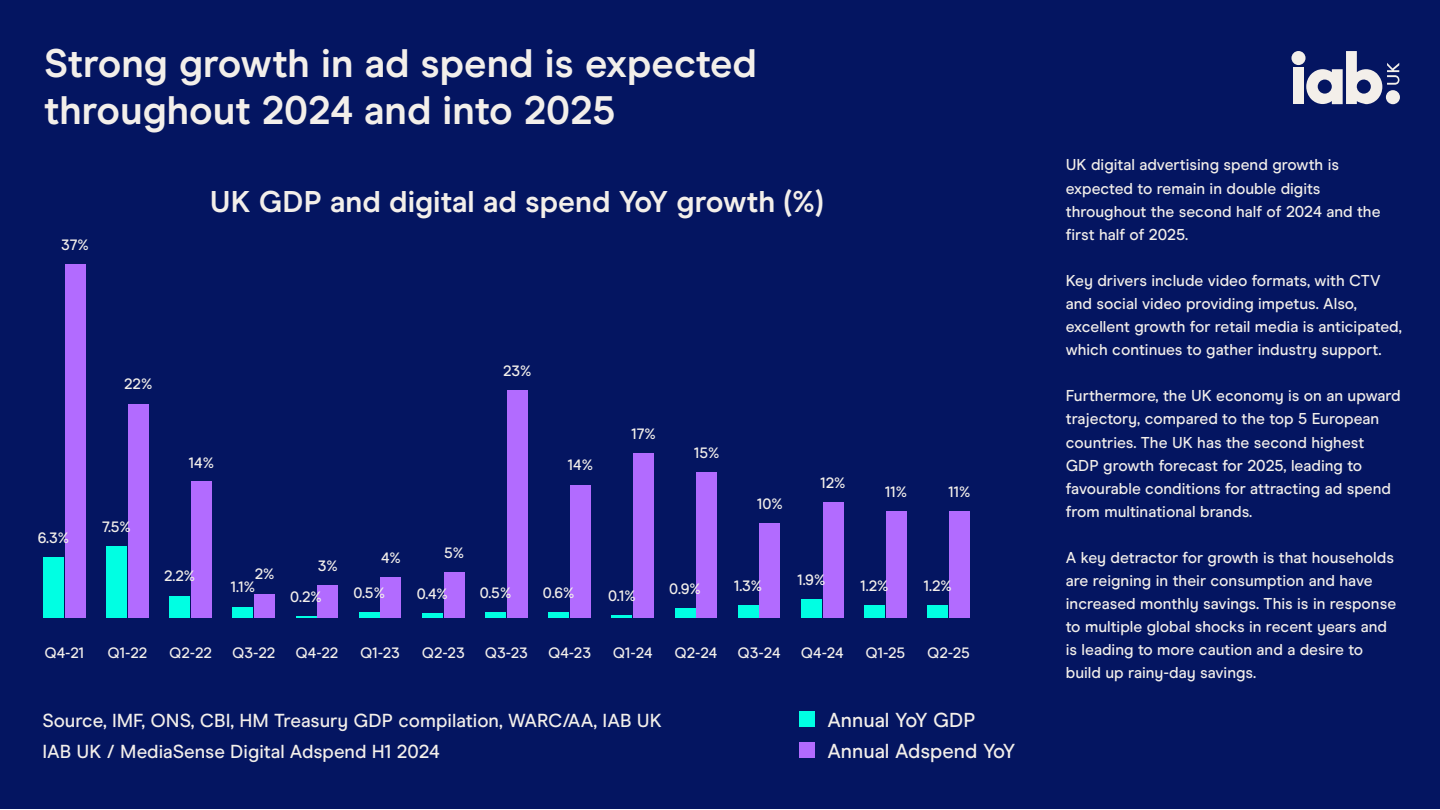
<style>
.page{position:relative;width:1440px;height:810px;background:#fff}
.page>*{position:absolute;margin:0;border:0;box-sizing:border-box;transform-origin:0 0}
.t1{font:700 39.75px/47.7px "Modern Era";color:#f3efea}
.t2{font:700 30px "Modern Era";color:#f3efea}
.t3{font:500 20.25px "Modern Era";color:#f3efea}
.t4{font:500 18.9px "Modern Era";color:#f3efea}
.t5{font:500 18.83px "Modern Era";color:#f3efea}
.t6{font:500 15.75px/23.1px "Modern Era";color:#f3efea}
.t7{font:500 15px "Modern Era";color:#f3efea}
</style>
<div class="page">
<div style="left:0;top:0;width:1440px;height:809px;background:#041561"></div>
<div style="left:799px;top:712px;width:16px;height:15px;background:#00ffe3"></div>
<div style="left:799px;top:743px;width:16px;height:15px;background:#b26bff"></div>
<div style="left:43px;top:557px;width:20px;height:61px;background:#00ffe3"></div>
<div style="left:65px;top:265px;width:20px;height:353px;background:#b26bff"></div>
<div style="left:107px;top:546px;width:20px;height:72px;background:#00ffe3"></div>
<div style="left:128px;top:404px;width:20px;height:214px;background:#b26bff"></div>
<div style="left:170px;top:596px;width:20px;height:22px;background:#00ffe3"></div>
<div style="left:191px;top:481px;width:20px;height:137px;background:#b26bff"></div>
<div style="left:233px;top:607px;width:20px;height:11px;background:#00ffe3"></div>
<div style="left:255px;top:594px;width:20px;height:24px;background:#b26bff"></div>
<hr style="left:296px;top:616px;width:20px;height:2px;background:#00ffe3">
<div style="left:318px;top:585px;width:20px;height:33px;background:#b26bff"></div>
<div style="left:359px;top:612px;width:20px;height:6px;background:#00ffe3"></div>
<div style="left:381px;top:577px;width:20px;height:41px;background:#b26bff"></div>
<div style="left:422px;top:613px;width:20px;height:5px;background:#00ffe3"></div>
<div style="left:444px;top:572px;width:20px;height:46px;background:#b26bff"></div>
<div style="left:486px;top:612px;width:20px;height:6px;background:#00ffe3"></div>
<div style="left:507px;top:391px;width:20px;height:227px;background:#b26bff"></div>
<div style="left:549px;top:612px;width:20px;height:6px;background:#00ffe3"></div>
<div style="left:570px;top:485px;width:20px;height:133px;background:#b26bff"></div>
<hr style="left:612px;top:616px;width:20px;height:2px;background:#00ffe3">
<div style="left:634px;top:454px;width:20px;height:164px;background:#b26bff"></div>
<div style="left:675px;top:608px;width:20px;height:10px;background:#00ffe3"></div>
<div style="left:697px;top:473px;width:20px;height:145px;background:#b26bff"></div>
<div style="left:738px;top:605px;width:20px;height:13px;background:#00ffe3"></div>
<div style="left:760px;top:523px;width:20px;height:95px;background:#b26bff"></div>
<div style="left:801px;top:599px;width:20px;height:19px;background:#00ffe3"></div>
<div style="left:823px;top:502px;width:20px;height:116px;background:#b26bff"></div>
<div style="left:865px;top:605px;width:20px;height:13px;background:#00ffe3"></div>
<div style="left:886px;top:512px;width:20px;height:106px;background:#b26bff"></div>
<div style="left:928px;top:605px;width:20px;height:13px;background:#00ffe3"></div>
<div style="left:949px;top:512px;width:20px;height:106px;background:#b26bff"></div>
<div style="left:1291px;top:51px;width:15px;height:14px;background:#f3efea;border-radius:50%"></div>
<div style="left:1293px;top:68px;width:11px;height:36px;background:#f3efea"></div>
<svg style="left:1306px;top:51px;width:93px;height:53px"></svg>
<h1 class="t1" style="left:44px;top:39px;width:714px">Strong growth in ad spend is expected throughout 2024 and into 2025</h1>
<p class="t7" style="left:61px;top:236px;width:29px">37%</p>
<h2 class="t2" style="left:210px;top:184px;width:615px">UK GDP and digital ad spend YoY growth (%)</h2>
<p class="t7" style="left:38px;top:529px;width:33px">6.3%</p>
<p class="t7" style="left:124px;top:375px;width:30px">22%</p>
<p class="t7" style="left:102px;top:518px;width:30px">7.5%</p>
<p class="t7" style="left:189px;top:454px;width:27px">14%</p>
<p class="t7" style="left:164px;top:568px;width:33px">2.2%</p>
<p class="t7" style="left:503px;top:362px;width:30px">23%</p>
<p class="t7" style="left:255px;top:566px;width:21px">2%</p>
<p class="t7" style="left:231px;top:578px;width:26px">1.1%</p>
<p class="t7" style="left:318px;top:557px;width:22px">3%</p>
<p class="t7" style="left:290px;top:588px;width:33px">0.2%</p>
<p class="t7" style="left:381px;top:549px;width:21px">4%</p>
<p class="t7" style="left:353px;top:584px;width:33px">0.5%</p>
<p class="t7" style="left:444px;top:544px;width:22px">5%</p>
<p class="t7" style="left:417px;top:585px;width:33px">0.4%</p>
<p class="t7" style="left:480px;top:584px;width:33px">0.5%</p>
<p class="t7" style="left:568px;top:457px;width:27px">14%</p>
<p class="t7" style="left:631px;top:425px;width:26px">17%</p>
<p class="t7" style="left:694px;top:444px;width:27px">15%</p>
<p class="t7" style="left:757px;top:495px;width:27px">10%</p>
<p class="t7" style="left:821px;top:474px;width:27px">12%</p>
<p class="t7" style="left:885px;top:483px;width:24px">11%</p>
<p class="t7" style="left:948px;top:483px;width:24px">11%</p>
<p class="t7" style="left:543px;top:584px;width:33px">0.6%</p>
<p class="t7" style="left:608px;top:587px;width:29px">0.1%</p>
<p class="t7" style="left:669px;top:580px;width:33px">0.9%</p>
<p class="t7" style="left:734px;top:577px;width:30px">1.3%</p>
<p class="t7" style="left:797px;top:571px;width:30px">1.9%</p>
<p class="t7" style="left:861px;top:577px;width:30px">1.2%</p>
<p class="t7" style="left:924px;top:577px;width:30px">1.2%</p>
<p class="t7" style="left:44px;top:644px;width:41px">Q4-21</p>
<p class="t7" style="left:108px;top:644px;width:41px">Q1-22</p>
<p class="t7" style="left:169px;top:644px;width:44px">Q2-22</p>
<p class="t7" style="left:232px;top:644px;width:44px">Q3-22</p>
<p class="t7" style="left:296px;top:644px;width:44px">Q4-22</p>
<p class="t7" style="left:360px;top:644px;width:41px">Q1-23</p>
<p class="t7" style="left:422px;top:644px;width:44px">Q2-23</p>
<p class="t7" style="left:485px;top:644px;width:45px">Q3-23</p>
<p class="t7" style="left:548px;top:644px;width:45px">Q4-23</p>
<p class="t7" style="left:613px;top:644px;width:41px">Q1-24</p>
<p class="t7" style="left:675px;top:644px;width:44px">Q2-24</p>
<p class="t7" style="left:738px;top:644px;width:44px">Q3-24</p>
<p class="t7" style="left:801px;top:644px;width:44px">Q4-24</p>
<p class="t7" style="left:865px;top:644px;width:41px">Q1-25</p>
<p class="t7" style="left:927px;top:644px;width:44px">Q2-25</p>
<p class="t4" style="left:42px;top:709px;width:621px">Source, IMF, ONS, CBI, HM Treasury GDP compilation, WARC/AA, IAB UK</p>
<p class="t5" style="left:42px;top:740px;width:399px">IAB UK / MediaSense Digital Adspend H1 2024</p>
<p class="t3" style="left:827px;top:708px;width:150px">Annual YoY GDP</p>
<p class="t3" style="left:827px;top:739px;width:190px">Annual Adspend YoY</p>
<p class="t6" style="left:1066px;top:153px;width:316px">UK digital advertising spend growth is expected to remain in double digits throughout the second half of 2024 and the first half of 2025.</p>
<p class="t6" style="left:1066px;top:269px;width:338px">Key drivers include video formats, with CTV and social video providing impetus. Also, excellent growth for retail media is anticipated, which continues to gather industry support.</p>
<p class="t6" style="left:1066px;top:384px;width:336px">Furthermore, the UK economy is on an upward trajectory, compared to the top 5 European countries. The UK has the second highest GDP growth forecast for 2025, leading to favourable conditions for attracting ad spend from multinational brands.</p>
<p class="t6" style="left:1066px;top:546px;width:332px">A key detractor for growth is that households are reigning in their consumption and have increased monthly savings. This is in response to multiple global shocks in recent years and is leading to more caution and a desire to build up rainy-day savings.</p>
</div>
